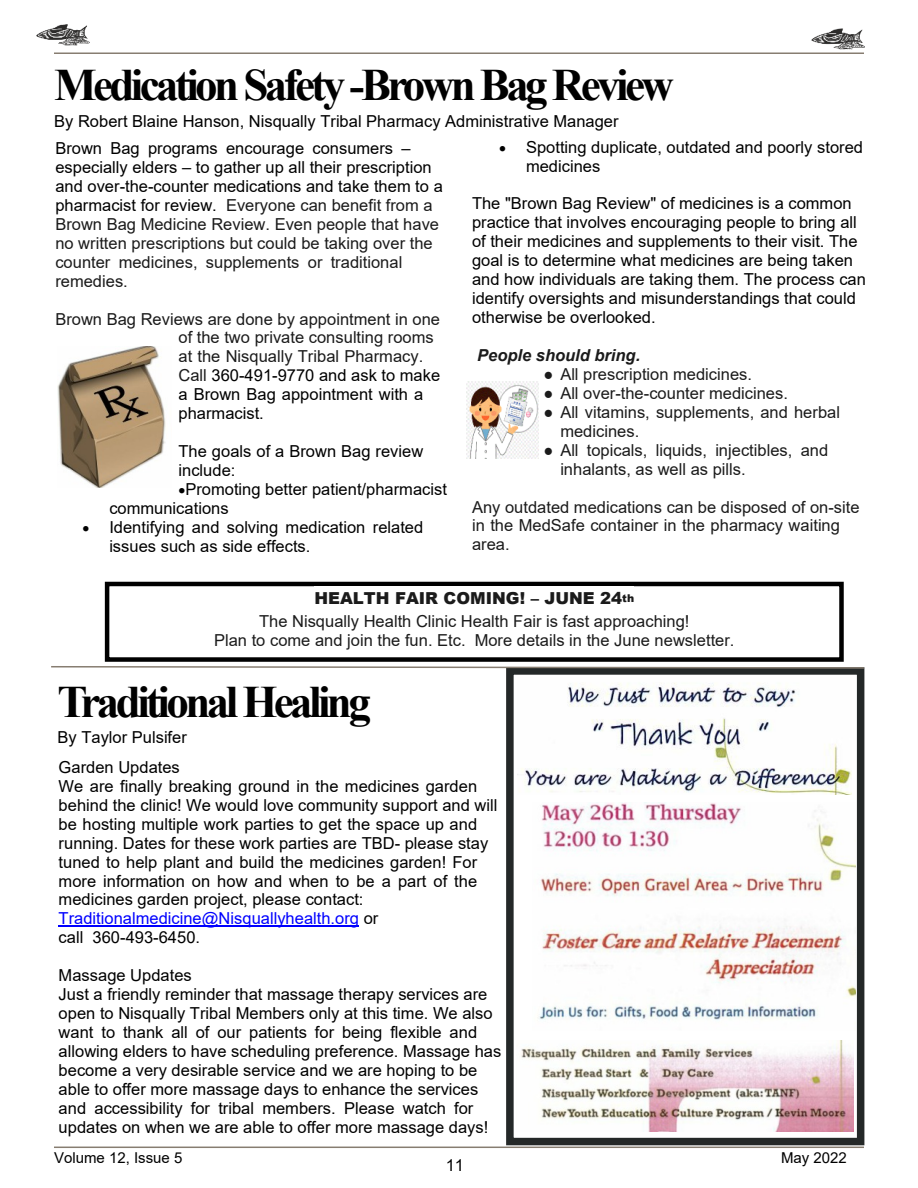
<style>
.page{position:relative;width:918px;height:1188px;background:#fff}
.page>*{position:absolute;margin:0;border:0;box-sizing:border-box;transform-origin:0 0}
.t1{font:700 45px "Times New Roman";letter-spacing:-.08em;color:#000}
.t2{font:16.5px/18.9px "Arial";color:#000}
.t3{font:16.5px/18.9px "Arial";color:#1b1b1b}
.t4{font:italic 700 16.5px "Arial";color:#1b1b1b}
.t5{font:15px "Arial";color:#000}
.s1{color:#000}
.s2{font-family:"Times New Roman"}
.s3{font-weight:900}
.s4{font-weight:900;font-size:10.8px}
.s5{color:#00f}
</style>
<div class="page">
<div style="left:506px;top:667px;width:358px;height:478px;border:8px solid #242828"></div>
<hr style="left:54px;top:52px;width:810px;height:2px;background:#877d71">
<img style="left:811px;top:29px;width:53px;height:21px">
<img style="left:37px;top:24px;width:52px;height:21px">
<hr style="left:54px;top:1147px;width:810px;height:1px;background:#877d71">
<img style="left:58px;top:346px;width:108px;height:141px">
<img style="left:466px;top:382px;width:73px;height:77px">
<div style="left:105px;top:582px;width:739px;height:80px;border:4px solid #000"></div>
<div style="left:314px;top:586px;width:308px;height:24px;background:#fff"></div>
<div style="left:622px;top:586px;width:12px;height:24px;background:#fff"></div>
<hr style="left:59px;top:926px;width:300px;height:1px;background:#00f">
<svg style="left:51px;top:666px;width:814px;height:3px"></svg>
<img style="left:521px;top:683px;width:330px;height:112px">
<img style="left:521px;top:1041px;width:333px;height:91px">
<img style="left:539px;top:803px;width:316px;height:217px">
<h1 class="t1" style="left:54px;top:70px;width:621px">Medication Safety -Brown Bag Review</h1>
<p class="t2" style="left:54px;top:113px;width:566px">By Robert Blaine Hanson, Nisqually Tribal Pharmacy Administrative Manager</p>
<p class="t3" style="left:55px;top:141px;width:389px"><span class="s1">Brown Bag programs encourage consumers – especially elders – to gather up all their prescription and over-the-counter medications and take them to a pharmacist for review.</span> Everyone can benefit from a Brown Bag Medicine Review. Even people that have no written prescriptions but could be taking over the counter medicines, supplements or traditional remedies.</p>
<p class="t3" style="left:179px;top:311px;width:263px;text-indent:-123px">Brown Bag Reviews are done by appointment in one of the two private consulting rooms at the Nisqually Tribal Pharmacy.<br>Call <span class="s1">360-491-9770 and ask to make a Brown Bag appointment with a pharmacist.</span></p>
<p class="t2" style="left:179px;top:443px;width:246px">The goals of a Brown Bag review</p>
<p class="t2" style="left:179px;top:462px;width:58px">include:</p>
<p class="t2" style="left:185px;top:481px;width:263px">Promoting better patient/pharmacist</p>
<p class="t2" style="left:109px;top:500px;width:121px">communications</p>
<p class="t2" style="left:109px;top:519px;width:315px">Identifying and solving medication related</p>
<p class="t2" style="left:109px;top:538px;width:203px">issues such as side effects.</p>
<p class="t2" style="left:526px;top:139px;width:339px">Spotting duplicate, outdated and poorly stored medicines</p>
<p class="t2" style="left:472px;top:196px;width:395px">The "Brown Bag Review" of medicines is a common practice that involves encouraging people to bring all of their medicines and supplements to their visit. The goal is to determine what medicines are being taken and how individuals are taking them. The process can identify oversights and misunderstandings that could otherwise be overlooked.</p>
<p class="t4" style="left:477px;top:349px;width:165px">People should bring.</p>
<p class="t3" style="left:543px;top:366px;width:210px"><span class="s2">●</span> All prescription medicines.</p>
<p class="t3" style="left:543px;top:385px;width:246px"><span class="s2">●</span> All over-the-counter medicines.</p>
<p class="t3" style="left:560px;top:404px;width:281px;text-indent:-17px"><span class="s2">●</span> All vitamins, supplements, and herbal medicines.</p>
<p class="t3" style="left:560px;top:442px;width:269px;text-indent:-17px"><span class="s2">●</span> All topicals, liquids, injectibles, and inhalants, as well as pills.</p>
<p class="t3" style="left:472px;top:499px;width:389px">Any outdated medications can be disposed of on-site in the MedSafe container in the pharmacy waiting area.</p>
<p class="t3" style="left:259px;top:589px;width:432px;line-height:22.4px;text-align:center"><span class="s3">HEALTH FAIR COMING! – JUNE 24</span><span class="s4">th<br></span>The Nisqually Health Clinic Health Fair is fast approaching!</p>
<p class="t3" style="left:214px;top:632px;width:522px">Plan to come and join the fun. Etc. More details in the June newsletter.</p>
<h1 class="t1" style="left:58px;top:686px;width:315px">Traditional Healing</h1>
<p class="t2" style="left:58px;top:729px;width:131px">By Taylor Pulsifer</p>
<p class="t2" style="left:59px;top:759px;width:440px">Garden Updates<br>We are finally breaking ground in the medicines garden behind the clinic! We would love community support and will be hosting multiple work parties to get the space up and running. Dates for these work parties are TBD- please stay tuned to help plant and build the medicines garden! For more information on how and when to be a part of the medicines garden project, please contact:<br><span class="s5">Traditionalmedicine@Nisquallyhealth.org</span> or<br>call 360-493-6450.</p>
<p class="t2" style="left:59px;top:967px;width:444px">Massage Updates<br>Just a friendly reminder that massage therapy services are open to Nisqually Tribal Members only at this time. We also want to thank all of our patients for being flexible and allowing elders to have scheduling preference. Massage has become a very desirable service and we are hoping to be able to offer more massage days to enhance the services and accessibility for tribal members. Please watch for updates on when we are able to offer more massage days!</p>
<p class="t5" style="left:54px;top:1152px;width:130px">Volume 12, Issue 5</p>
<p class="t5" style="left:781px;top:1152px;width:67px">May 2022</p>
<p class="t2" style="left:446px;top:1157px;width:20px">11</p>
</div>
